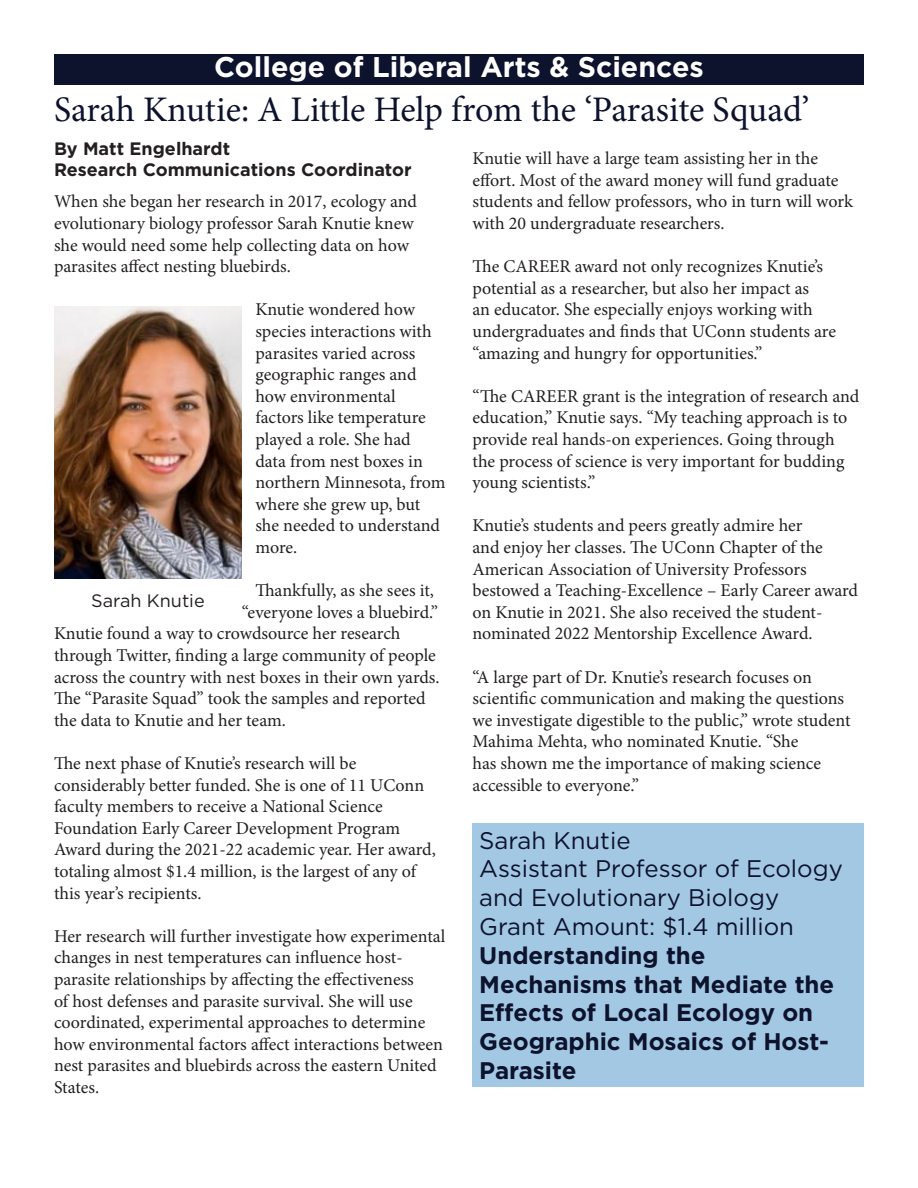
<style>
.page{position:relative;width:918px;height:1188px;background:#fff}
.page>*{position:absolute;margin:0;border:0;box-sizing:border-box;transform-origin:0 0}
.t1{font:36px "Minion Pro";letter-spacing:-.005em;color:#0d122d}
.t2{font:700 28.5px "Gotham";color:#fff}
.t3{font:700 24px/28.8px "Gotham";color:#0d122d}
.t4{font:24px/28.8px "Gotham";color:#0d122d}
.t5{font:18px/21.6px "Minion Pro";color:#231f20}
.t6{font:700 18px/21.6px "Gotham";color:#231f20}
.t7{font:18px "Gotham";color:#231f20}
</style>
<div class="page">
<div style="left:54px;top:54px;width:810px;height:30px;background:#0d122d"></div>
<div style="left:472px;top:823px;width:392px;height:263px;background:#a3c8e3"></div>
<img style="left:54px;top:307px;width:188px;height:272px">
<p class="t2" style="left:214px;top:48px;width:491px">College of Liberal Arts &amp; Sciences</p>
<p class="t1" style="left:54px;top:86px;width:757px">Sarah Knutie: A Little Help from the ‘Parasite Squad’</p>
<p class="t6" style="left:54px;top:138px;width:359px">By Matt Engelhardt<br>Research Communications Coordinator</p>
<p class="t5" style="left:54px;top:191px;width:365px">When she began her research in 2017, ecology and evolutionary biology professor Sarah Knutie knew she would need some help collecting data on how parasites affect nesting bluebirds.</p>
<p class="t5" style="left:255px;top:299px;width:192px">Knutie wondered how species interactions with parasites varied across geographic ranges and how environmental factors like temperature played a role. She had data from nest boxes in northern Minnesota, from where she grew up, but she needed to understand more.</p>
<p class="t5" style="left:255px;top:580px;width:180px">Thankfully, as she sees it,</p>
<p class="t5" style="left:242px;top:601px;width:198px">“everyone loves a bluebird.”</p>
<p class="t5" style="left:54px;top:623px;width:348px">Knutie found a way to crowdsource her research</p>
<p class="t5" style="left:54px;top:645px;width:383px">through Twitter, finding a large community of people</p>
<p class="t5" style="left:54px;top:666px;width:387px">across the country with nest boxes in their own yards.</p>
<p class="t5" style="left:54px;top:688px;width:373px">The “Parasite Squad” took the samples and reported</p>
<p class="t5" style="left:54px;top:709px;width:233px">the data to Knutie and her team.</p>
<p class="t5" style="left:54px;top:753px;width:383px">The next phase of Knutie’s research will be considerably better funded. She is one of 11 UConn faculty members to receive a National Science Foundation Early Career Development Program Award during the 2021-22 academic year. Her award, totaling almost $1.4 million, is the largest of any of this year’s recipients.</p>
<p class="t5" style="left:54px;top:925px;width:393px">Her research will further investigate how experimental changes in nest temperatures can influence host&shy;parasite relationships by affecting the effectiveness<br>of host defenses and parasite survival. She will use coordinated, experimental approaches to determine how environmental factors affect interactions between nest parasites and bluebirds across the eastern United States.</p>
<p class="t7" style="left:91px;top:589px;width:115px">Sarah Knutie</p>
<p class="t5" style="left:472px;top:148px;width:382px">Knutie will have a large team assisting her in the effort. Most of the award money will fund graduate students and fellow professors, who in turn will work with 20 undergraduate researchers.</p>
<p class="t5" style="left:472px;top:256px;width:365px">The CAREER award not only recognizes Knutie’s potential as a researcher, but also her impact as<br>an educator. She especially enjoys working with undergraduates and finds that UConn students are “amazing and hungry for opportunities.”</p>
<p class="t5" style="left:472px;top:385px;width:388px">“The CAREER grant is the integration of research and education,” Knutie says. “My teaching approach is to provide real hands-on experiences. Going through the process of science is very important for budding young scientists.”</p>
<p class="t5" style="left:472px;top:515px;width:387px">Knutie’s students and peers greatly admire her<br>and enjoy her classes. The UConn Chapter of the American Association of University Professors bestowed a Teaching-Excellence – Early Career award on Knutie in 2021. She also received the student&shy;nominated 2022 Mentorship Excellence Award.</p>
<p class="t5" style="left:472px;top:666px;width:380px">“A large part of Dr. Knutie’s research focuses on scientific communication and making the questions we investigate digestible to the public,” wrote student Mahima Mehta, who nominated Knutie. “She<br>has shown me the importance of making science accessible to everyone.”</p>
<p class="t4" style="left:479px;top:825px;width:153px">Sarah Knutie</p>
<p class="t4" style="left:479px;top:854px;width:365px">Assistant Professor of Ecology and Evolutionary Biology</p>
<p class="t4" style="left:479px;top:912px;width:316px">Grant Amount: $1.4 million</p>
<p class="t3" style="left:479px;top:941px;width:357px">Understanding the<br>Mechanisms that Mediate the<br>Effects of Local Ecology on<br>Geographic Mosaics of Host-<br>Parasite</p>
</div>
